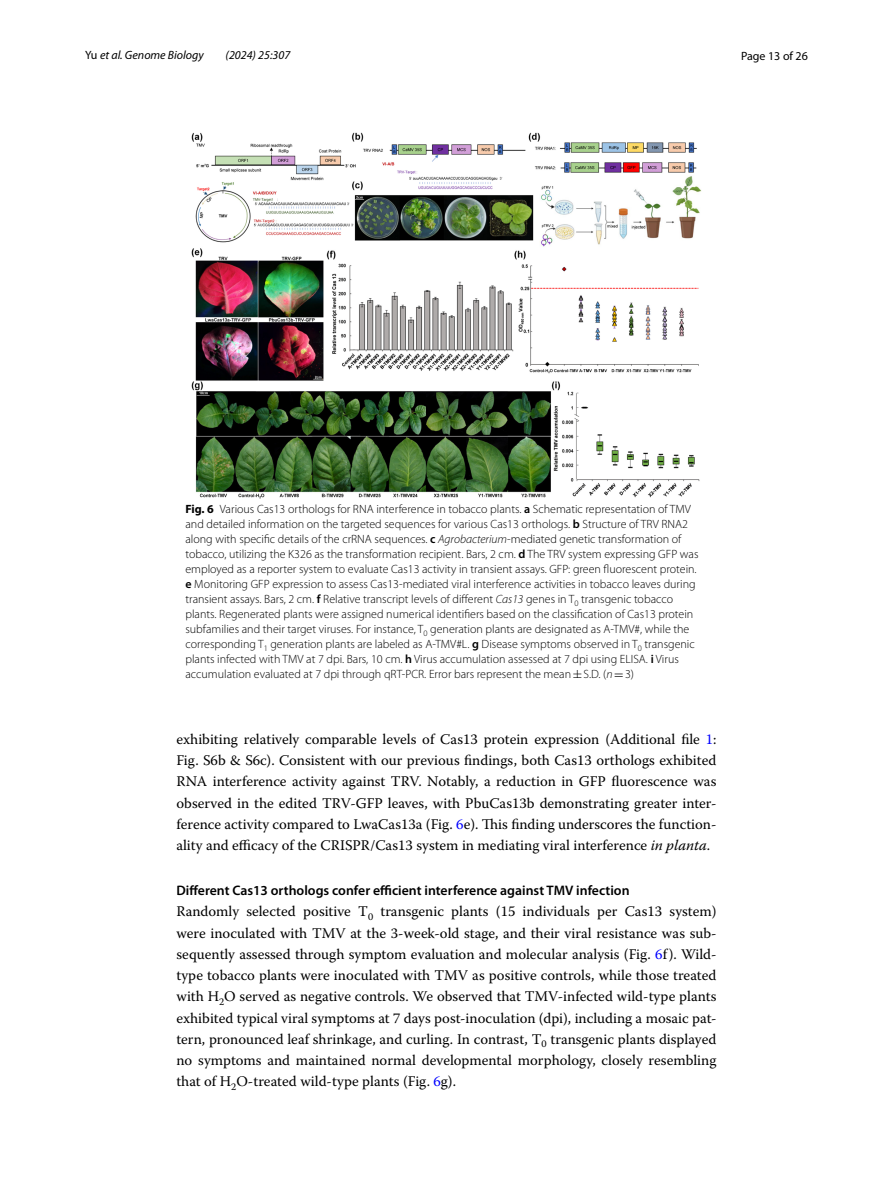
<style>
.page{position:relative;width:893px;height:1187px;background:#fff}
.page>*{position:absolute;margin:0;border:0;box-sizing:border-box;transform-origin:0 0}
.t1{font:14.7px/21.1px "Warnock Pro";color:#000;text-align:justify}
.t2{font:600 13.8px "Myriad Pro";color:#000}
.t3{font:300 12px/15px "Myriad Pro";color:#000}
.t4{font:italic 12px "Myriad Pro";color:#000}
.t5{font:12px "Myriad Pro";color:#000}
.s1{font-style:normal}
.s2{font-weight:700}
.s3{font-weight:600}
.s4{font-style:italic}
.s5{font-family:"MTSY";font-weight:400}
.s6{color:#00f}
</style>
<div class="page">
<img style="left:191px;top:133px;width:511px;height:365px">
<p class="t4" style="left:85px;top:48px;width:120px"><span class="s1">Yu</span> et al. Genome Biology</p>
<p class="t4" style="left:226px;top:48px;width:66px">(2024) 25:307</p>
<p class="t5" style="left:741px;top:48px;width:68px">Page 13 of 26</p>
<p class="t3" style="left:185px;top:502px;width:515px"><span class="s2">Fig. 6</span> Various Cas13 orthologs for RNA interference in tobacco plants. <span class="s3">a</span> Schematic representation of TMV and detailed information on the targeted sequences for various Cas13 orthologs. <span class="s3">b</span> Structure of TRV RNA2 along with specific details of the crRNA sequences. <span class="s3">c</span> <span class="s4">Agrobacterium</span>-mediated genetic transformation of tobacco, utilizing the K326 as the transformation recipient. Bars, 2 cm. <span class="s3">d</span> The TRV system expressing GFP was employed as a reporter system to evaluate Cas13 activity in transient assays. GFP: green fluorescent protein. <span class="s3">e</span> Monitoring GFP expression to assess Cas13-mediated viral interference activities in tobacco leaves during transient assays. Bars, 2 cm. <span class="s3">f</span> Relative transcript levels of different <span class="s4">Cas13</span> genes in T<sub>0</sub> transgenic tobacco plants. Regenerated plants were assigned numerical identifiers based on the classification of Cas13 protein subfamilies and their target viruses. For instance, T<sub>0</sub> generation plants are designated as A-TMV#, while the corresponding T<sub>1</sub> generation plants are labeled as A-TMV#L. <span class="s3">g</span> Disease symptoms observed in T<sub>0</sub> transgenic plants infected with TMV at 7 dpi. Bars, 10 cm. <span class="s3">h</span> Virus accumulation assessed at 7 dpi using ELISA. <span class="s3">i</span> Virus accumulation evaluated at 7 dpi through qRT-PCR. Error bars represent the mean<span class="s5">±</span>S.D. (<span class="s4">n</span><span class="s5">=</span>3)</p>
<p class="t1" style="left:176px;top:728px;width:542px">exhibiting relatively comparable levels of Cas13 protein expression (Additional file <span class="s6">1</span>:<br>Fig. S6b &amp; S6c). Consistent with our previous findings, both Cas13 orthologs exhibited RNA interference activity against TRV. Notably, a reduction in GFP fluorescence was observed in the edited TRV-GFP leaves, with PbuCas13b demonstrating greater inter&shy;ference activity compared to LwaCas13a (Fig. <span class="s6">6</span>e). This finding underscores the function&shy;ality and efficacy of the CRISPR/Cas13 system in mediating viral interference <span class="s4">in planta</span>.</p>
<p class="t2" style="left:176px;top:881px;width:455px">Different Cas13 orthologs confer efficient interference against TMV infection</p>
<p class="t1" style="left:176px;top:900px;width:542px">Randomly selected positive T<sub>0</sub> transgenic plants (15 individuals per Cas13 system) were inoculated with TMV at the 3-week-old stage, and their viral resistance was sub&shy;sequently assessed through symptom evaluation and molecular analysis (Fig. <span class="s6">6</span>f). Wild&shy;type tobacco plants were inoculated with TMV as positive controls, while those treated with H<sub>2</sub>O served as negative controls. We observed that TMV-infected wild-type plants exhibited typical viral symptoms at 7 days post-inoculation (dpi), including a mosaic pat&shy;tern, pronounced leaf shrinkage, and curling. In contrast, T<sub>0</sub> transgenic plants displayed no symptoms and maintained normal developmental morphology, closely resembling that of H<sub>2</sub>O-treated wild-type plants (Fig. <span class="s6">6</span>g).</p>
</div>
